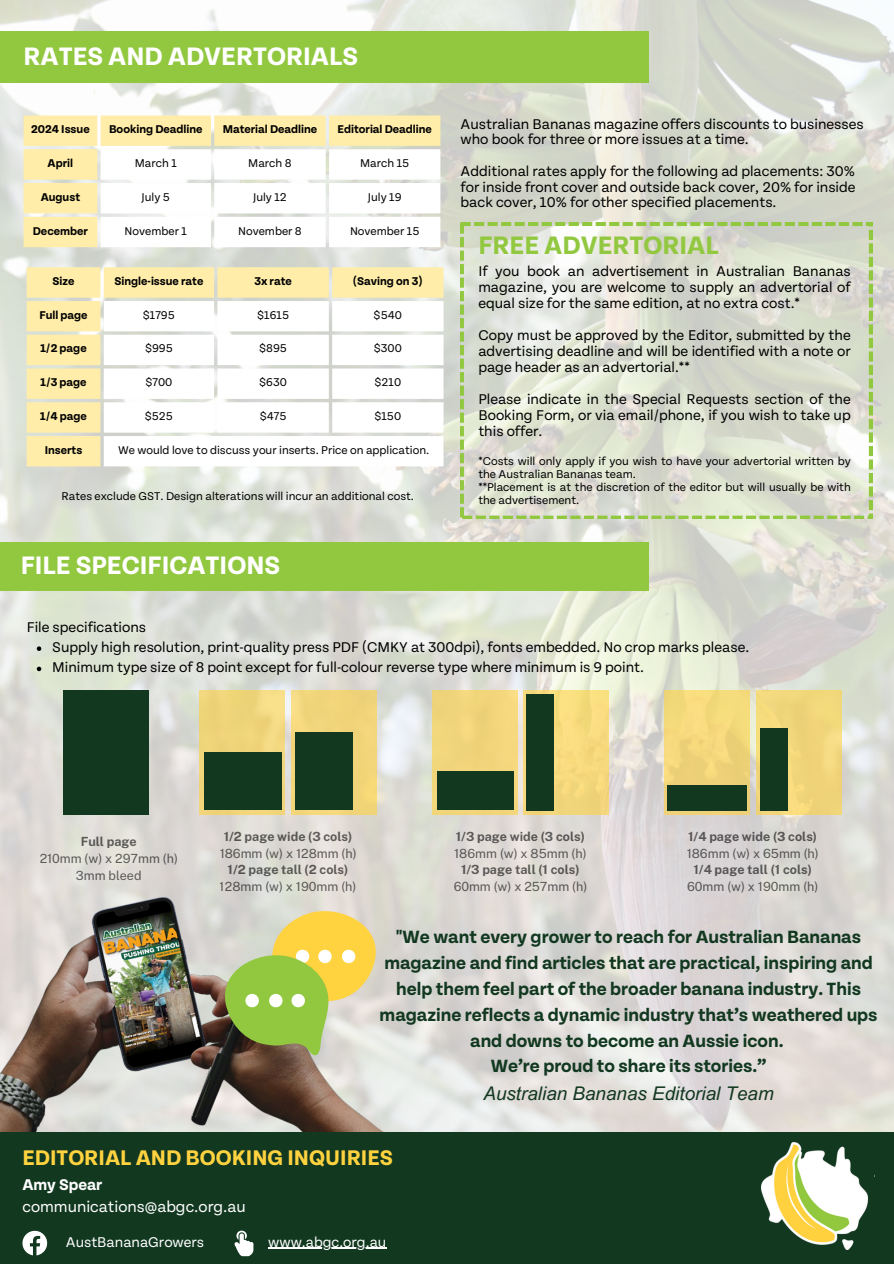
<style>
.page{position:relative;width:894px;height:1264px;background:#fff}
.page>*{position:absolute;margin:0;border:0;box-sizing:border-box;transform-origin:0 0}
.t1{font:700 26.85px "Tenon";color:#fff}
.t2{font:700 26.85px "Tenon";color:#92c840}
.t3{font:700 22.5px "Tenon";color:#ffd23f}
.t4{font:700 18.9px/25.8px "Tenon";color:#123820;text-align:center}
.t5{font:italic 18.9px "Arial MT Pro";color:#123820}
.t6{font:16.5px "Tenon";color:#fff}
.t7{font:700 16.5px "Tenon";color:#fff}
.t8{font:15px/16px "Tenon";color:#000;text-align:justify}
.t9{font:15px "Tenon";color:#fff}
.t10{font:12.6px/16.8px "Public Sans";color:#000;text-align:center}
.t11{font:700 12.6px "Public Sans";color:#000}
.t12{font:12px/13px "Tenon";color:#000}
.t13{font:12px "Tenon";color:#020202}
.t14{font:700 12px "Tenon";color:#020202}
.t15{font:700 12px "Tenon";color:#000}
</style>
<div class="page">
<img style="left:0;top:0;width:893px;height:1132px">
<div style="left:0;top:31px;width:648px;height:52px;background:#92c840"></div>
<div style="left:0;top:542px;width:648px;height:48px;background:#92c840"></div>
<div style="left:63px;top:690px;width:86px;height:124px;background:#123820"></div>
<svg style="left:199px;top:690px;width:86px;height:121px;background:#ebd27a"></svg>
<div style="left:291px;top:690px;width:85px;height:124px;background:#f1d57a"></div>
<div style="left:431px;top:690px;width:86px;height:124px;background:#f2d57b"></div>
<div style="left:523px;top:690px;width:86px;height:124px;background:#f7da7d"></div>
<div style="left:664px;top:690px;width:85px;height:124px;background:#f3d87a"></div>
<div style="left:755px;top:690px;width:86px;height:124px;background:#f1d67b"></div>
<div style="left:203px;top:752px;width:78px;height:57px;background:#123820"></div>
<div style="left:295px;top:731px;width:57px;height:78px;background:#123820"></div>
<div style="left:437px;top:771px;width:76px;height:39px;background:#123820"></div>
<div style="left:526px;top:694px;width:28px;height:116px;background:#123820"></div>
<div style="left:667px;top:785px;width:80px;height:25px;background:#123820"></div>
<div style="left:760px;top:727px;width:27px;height:83px;background:#123820"></div>
<svg style="left:24px;top:115px;width:416px;height:132px;background:#fbecb0"></svg>
<svg style="left:101px;top:149px;width:339px;height:98px"></svg>
<svg style="left:27px;top:267px;width:416px;height:199px;background:#faebae"></svg>
<svg style="left:104px;top:301px;width:339px;height:165px"></svg>
<img style="left:0;top:811px;width:394px;height:321px">
<svg style="left:219px;top:906px;width:162px;height:150px;background:#c2c67a"></svg>
<div style="left:0;top:1132px;width:893px;height:131px;background:#123820"></div>
<svg style="left:22px;top:1230px;width:25px;height:25px"></svg>
<svg style="left:234px;top:1230px;width:19px;height:26px"></svg>
<hr style="left:268px;top:1247px;width:118px;height:1px;background:#fff">
<img style="left:761px;top:1142px;width:107px;height:107px">
<svg style="left:460px;top:223px;width:411px;height:295px;background:#dbdfcf"></svg>
<svg style="left:37px;top:646px;width:4px;height:5px"></svg>
<svg style="left:37px;top:666px;width:4px;height:5px"></svg>
<h5 class="t1" style="left:24px;top:43px;width:336px">RATES AND ADVERTORIALS</h5>
<p class="t15" style="left:31px;top:124px;width:60px">2024 Issue</p>
<h1 class="t15" style="left:109px;top:124px;width:95px">Booking Deadline</h1>
<p class="t15" style="left:223px;top:124px;width:96px">Material Deadline</p>
<p class="t14" style="left:337px;top:124px;width:96px">Editorial Deadline</p>
<p class="t14" style="left:48px;top:157px;width:27px">April</p>
<p class="t13" style="left:135px;top:157px;width:43px">March 1</p>
<p class="t13" style="left:248px;top:157px;width:45px">March 8</p>
<p class="t13" style="left:360px;top:157px;width:51px">March 15</p>
<p class="t14" style="left:41px;top:191px;width:41px">August</p>
<p class="t13" style="left:141px;top:191px;width:30px">July 5</p>
<p class="t13" style="left:253px;top:191px;width:35px">July 12</p>
<p class="t13" style="left:368px;top:191px;width:35px">July 19</p>
<p class="t14" style="left:33px;top:225px;width:57px">December</p>
<p class="t13" style="left:125px;top:225px;width:64px">November 1</p>
<p class="t13" style="left:238px;top:225px;width:65px">November 8</p>
<p class="t13" style="left:350px;top:225px;width:71px">November 15</p>
<p class="t15" style="left:52px;top:275px;width:23px">Size</p>
<p class="t15" style="left:114px;top:275px;width:90px">Single-issue rate</p>
<p class="t15" style="left:254px;top:275px;width:39px">3x rate</p>
<p class="t14" style="left:353px;top:275px;width:71px">(Saving on 3)</p>
<p class="t14" style="left:39px;top:309px;width:50px">Full page</p>
<p class="t13" style="left:143px;top:309px;width:33px">$1795</p>
<p class="t13" style="left:257px;top:309px;width:33px">$1615</p>
<p class="t13" style="left:373px;top:309px;width:30px">$540</p>
<p class="t14" style="left:40px;top:343px;width:48px">1/2 page</p>
<p class="t13" style="left:145px;top:343px;width:29px">$995</p>
<p class="t13" style="left:259px;top:343px;width:29px">$895</p>
<p class="t13" style="left:373px;top:343px;width:30px">$300</p>
<p class="t14" style="left:40px;top:376px;width:48px">1/3 page</p>
<p class="t13" style="left:145px;top:376px;width:28px">$700</p>
<p class="t13" style="left:259px;top:376px;width:29px">$630</p>
<p class="t13" style="left:374px;top:376px;width:28px">$210</p>
<p class="t14" style="left:40px;top:410px;width:48px">1/4 page</p>
<p class="t13" style="left:145px;top:410px;width:30px">$525</p>
<p class="t13" style="left:260px;top:410px;width:28px">$475</p>
<p class="t13" style="left:374px;top:410px;width:28px">$150</p>
<p class="t14" style="left:45px;top:444px;width:39px">Inserts</p>
<p class="t13" style="left:118px;top:444px;width:312px">We would love to discuss your inserts. Price on application.</p>
<h5 class="t12" style="left:61px;top:489px;width:354px">Rates exclude GST. Design alterations will incur an additional cost.</h5>
<h5 class="t1" style="left:21px;top:552px;width:261px">FILE SPECIFICATIONS</h5>
<h5 class="t8" style="left:460px;top:116px;width:404px">Australian Bananas magazine offers discounts to businesses who book for three or more issues at a time.</h5>
<p class="t8" style="left:460px;top:163px;width:396px">Additional rates apply for the following ad placements: 30% for inside front cover and outside back cover, 20% for inside back cover, 10% for other specified placements.</p>
<p class="t2" style="left:478px;top:233px;width:242px">FREE ADVERTORIAL</p>
<p class="t8" style="left:478px;top:263px;width:374px">If you book an advertisement in Australian Bananas magazine, you are welcome to supply an advertorial of equal size for the same edition, at no extra cost.*</p>
<p class="t8" style="left:478px;top:327px;width:374px">Copy must be approved by the Editor, submitted by the advertising deadline and will be identified with a note or page header as an advertorial.**</p>
<p class="t8" style="left:478px;top:391px;width:374px">Please indicate in the Special Requests section of the Booking Form, or via email/phone, if you wish to take up this offer.</p>
<p class="t12" style="left:478px;top:454px;width:374px">*Costs will only apply if you wish to have your advertorial written by the Australian Bananas team.</p>
<p class="t12" style="left:478px;top:480px;width:374px">**Placement is at the discretion of the editor but will usually be with the advertisement.</p>
<p class="t8" style="left:27px;top:619px;width:121px">File specifications</p>
<p class="t8" style="left:52px;top:639px;width:698px">Supply high resolution, print-quality press PDF (CMKY at 300dpi), fonts embedded. No crop marks please.</p>
<h1 class="t8" style="left:52px;top:659px;width:593px">Minimum type size of 8 point except for full-colour reverse type where minimum is 9 point.</h1>
<p class="t11" style="left:81px;top:834px;width:57px">Full page</p>
<p class="t10" style="left:39px;top:850px;width:140px">210mm (w) x 297mm (h)<br>3mm bleed</p>
<p class="t11" style="left:223px;top:828px;width:130px">1/2 page wide (3 cols)</p>
<p class="t10" style="left:219px;top:844px;width:138px">186mm (w) x 128mm (h)</p>
<p class="t11" style="left:227px;top:862px;width:122px">1/2 page tall (2 cols)</p>
<p class="t10" style="left:220px;top:878px;width:138px">128mm (w) x 190mm (h)</p>
<p class="t11" style="left:455px;top:828px;width:131px">1/3 page wide (3 cols)</p>
<p class="t10" style="left:454px;top:844px;width:134px">186mm (w) x 85mm (h)</p>
<p class="t11" style="left:461px;top:862px;width:120px">1/3 page tall (1 cols)</p>
<p class="t10" style="left:453px;top:878px;width:135px">60mm (w) x 257mm (h)</p>
<p class="t11" style="left:688px;top:828px;width:130px">1/4 page wide (3 cols)</p>
<p class="t10" style="left:686px;top:844px;width:134px">186mm (w) x 65mm (h)</p>
<p class="t11" style="left:693px;top:862px;width:120px">1/4 page tall (1 cols)</p>
<p class="t10" style="left:686px;top:878px;width:133px">60mm (w) x 190mm (h)</p>
<h5 class="t4" style="left:379px;top:924px;width:499px">"We want every grower to reach for Australian Bananas magazine and find articles that are practical, inspiring and help them feel part of the broader banana industry. This magazine reflects a dynamic industry that’s weathered ups and downs to become an Aussie icon.<br>We’re proud to share its stories.”</h5>
<h1 class="t5" style="left:483px;top:1086px;width:292px">Australian Bananas Editorial Team</h1>
<h2 class="t3" style="left:22px;top:1147px;width:372px">EDITORIAL AND BOOKING INQUIRIES</h2>
<p class="t7" style="left:22px;top:1176px;width:81px">Amy Spear</p>
<p class="t6" style="left:22px;top:1199px;width:225px">communications@abgc.org.au</p>
<p class="t9" style="left:66px;top:1234px;width:140px">AustBananaGrowers</p>
<p class="t9" style="left:268px;top:1234px;width:120px">www.abgc.org.au</p>
</div>
